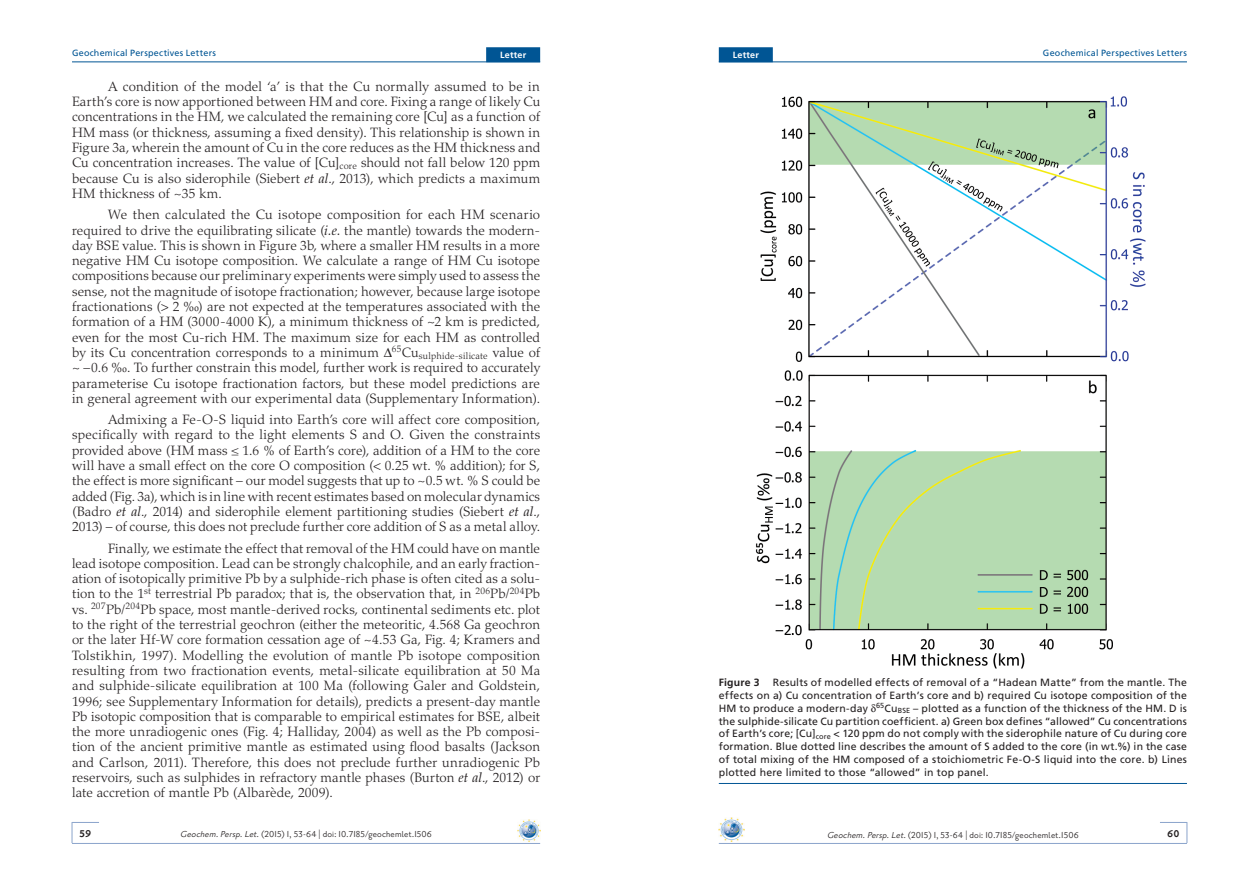
<style>
.page{position:relative;width:1259px;height:893px;background:#fff}
.page>*{position:absolute;margin:0;border:0;box-sizing:border-box;transform-origin:0 0}
.Texte_courant{font:300 13.5px/15.3px "Palatino LT";letter-spacing:.01em;color:#231f20;text-align:justify}
.t1{font:700 12px "Priori San";color:#231f20}
._5aa_Figure___trame{font:10.5px/12.8px "Frutiger LT";letter-spacing:.015em;color:#231f20;text-align:justify}
.t2{font:10.5px "Priori San";letter-spacing:.015em;color:#231f20}
.t3{font:9px "Frutiger LT";letter-spacing:.025em;color:#005594}
.t4{font:700 9px "Frutiger LT";letter-spacing:.025em;color:#fff}
.s1{font-weight:400;font-style:italic}
.s2{font-weight:700}
.s3{font-style:italic}
</style>
<div class="page">
<hr style="left:72px;top:62px;width:468px;height:1px;background:#005594">
<div style="left:486px;top:47px;width:54px;height:15px;background:#005594"></div>
<hr style="left:719px;top:62px;width:468px;height:1px;background:#005594">
<div style="left:719px;top:47px;width:54px;height:15px;background:#005594"></div>
<hr style="left:72px;top:843px;width:468px;height:1px;background:#8aa4cb">
<svg style="left:72px;top:822px;width:27px;height:21px"></svg>
<hr style="left:719px;top:843px;width:468px;height:1px;background:#8aa4cb">
<svg style="left:1160px;top:822px;width:27px;height:21px"></svg>
<img style="left:517px;top:819px;width:23px;height:23px">
<img style="left:719px;top:817px;width:25px;height:25px">
<hr style="left:719px;top:783px;width:468px;height:1px;background:#005594">
<img style="left:755px;top:96px;width:391px;height:573px">
<p class="t3" style="left:72px;top:48px;width:146px">Geochemical Perspectives Letters</p>
<p class="t4" style="left:500px;top:49px;width:28px">Letter</p>
<p class="t4" style="left:732px;top:49px;width:28px">Letter</p>
<p class="t3" style="left:1043px;top:48px;width:146px">Geochemical Perspectives Letters</p>
<p class="Texte_courant" style="left:72px;top:79px;width:470px;text-indent:36px">A condition of the model ‘a’ is that the Cu normally assumed to be in Earth’s core is now apportioned between HM and core. Fixing a range of likely Cu concentrations in the HM, we calculated the remaining core [Cu] as a function of HM mass (or thickness, assuming a fixed density). This relationship is shown in Figure 3a, wherein the amount of Cu in the core reduces as the HM thickness and Cu concentration increases. The value of [Cu]<sub>core</sub> should not fall below 120 ppm because Cu is also siderophile (Siebert <span class="s1">et al</span>., 2013), which predicts a maximum HM thickness of ~35 km.</p>
<p class="Texte_courant" style="left:72px;top:207px;width:470px;text-indent:36px">We then calculated the Cu isotope composition for each HM scenario required to drive the equilibrating silicate (<span class="s1">i.e.</span> the mantle) towards the modern&shy;day BSE value. This is shown in Figure 3b, where a smaller HM results in a more negative HM Cu isotope composition. We calculate a range of HM Cu isotope compositions because our preliminary experiments were simply used to assess the sense, not the magnitude of isotope fractionation; however, because large isotope fractionations (&gt; 2 ‰) are not expected at the temperatures associated with the formation of a HM (3000-4000 K), a minimum thickness of ~2 km is predicted, even for the most Cu-rich HM. The maximum size for each HM as controlled by its Cu concentration corresponds to a minimum <sup>65</sup>Cu<sub>sulphide-silicate</sub> value of ~ –0.6 ‰. To further constrain this model, further work is required to accurately parameterise Cu isotope fractionation factors, but these model predictions are in general agreement with our experimental data (Supplementary Information).</p>
<p class="Texte_courant" style="left:72px;top:412px;width:470px;text-indent:36px">Admixing a Fe-O-S liquid into Earth’s core will affect core composition, specifically with regard to the light elements S and O. Given the constraints provided above (HM mass ≤ 1.6 % of Earth’s core), addition of a HM to the core will have a small effect on the core O composition (&lt; 0.25 wt. % addition); for S, the effect is more significant – our model suggests that up to ~0.5 wt. % S could be added (Fig. 3a), which is in line with recent estimates based on molecular dynamics (Badro <span class="s1">et al</span>., 2014) and siderophile element partitioning studies (Siebert <span class="s1">et al</span>., 2013) – of course, this does not preclude further core addition of S as a metal alloy.</p>
<p class="Texte_courant" style="left:72px;top:541px;width:470px;text-indent:36px">Finally, we estimate the effect that removal of the HM could have on mantle lead isotope composition. Lead can be strongly chalcophile, and an early fraction&shy;ation of isotopically primitive Pb by a sulphide-rich phase is often cited as a solu&shy;tion to the 1<sup>st</sup> terrestrial Pb paradox; that is, the observation that, in <sup>206</sup>Pb/<sup>204</sup>Pb vs. <sup>207</sup>Pb/<sup>204</sup>Pb space, most mantle-derived rocks, continental sediments etc. plot to the right of the terrestrial geochron (either the meteoritic, 4.568 Ga geochron or the later Hf-W core formation cessation age of ~4.53 Ga, Fig. 4; Kramers and Tolstikhin, 1997). Modelling the evolution of mantle Pb isotope composition resulting from two fractionation events, metal-silicate equilibration at 50 Ma and sulphide-silicate equilibration at 100 Ma (following Galer and Goldstein, 1996; see Supplementary Information for details), predicts a present-day mantle Pb isotopic composition that is comparable to empirical estimates for BSE, albeit the more unradiogenic ones (Fig. 4; Halliday, 2004) as well as the Pb composi&shy;tion of the ancient primitive mantle as estimated using flood basalts (Jackson and Carlson, 2011). Therefore, this does not preclude further unradiogenic Pb reservoirs, such as sulphides in refractory mantle phases (Burton <span class="s1">et al</span>., 2012) or late accretion of mantle Pb (Albarède, 2009).</p>
<p class="_5aa_Figure___trame" style="left:719px;top:676px;width:470px"><span class="s2">Figure 3</span> Results of modelled effects of removal of a “Hadean Matte” from the mantle. The effects on a) Cu concentration of Earth’s core and b) required Cu isotope composition of the HM to produce a modern-day <sup>65</sup>Cu<sub>BSE</sub> – plotted as a function of the thickness of the HM. D is the sulphide-silicate Cu partition coefficient. a) Green box defines “allowed” Cu concentrations of Earth’s core; [Cu]<sub>core</sub> &lt; 120 ppm do not comply with the siderophile nature of Cu during core formation. Blue dotted line describes the amount of S added to the core (in wt.%) in the case of total mixing of the HM composed of a stoichiometric Fe-O-S liquid into the core. b) Lines plotted here limited to those “allowed” in top panel.</p>
<p class="t1" style="left:80px;top:827px;width:13px">59</p>
<p class="t2" style="left:180px;top:828px;width:253px"><span class="s3">Geochem.Persp.Let</span>. (2015) 1, 53-64 | doi: 10.7185/geochemlet.1506</p>
<p class="t2" style="left:827px;top:829px;width:253px"><span class="s3">Geochem.Persp.Let</span>. (2015) 1, 53-64 | doi: 10.7185/geochemlet.1506</p>
<p class="t1" style="left:1167px;top:827px;width:14px">60</p>
</div>
